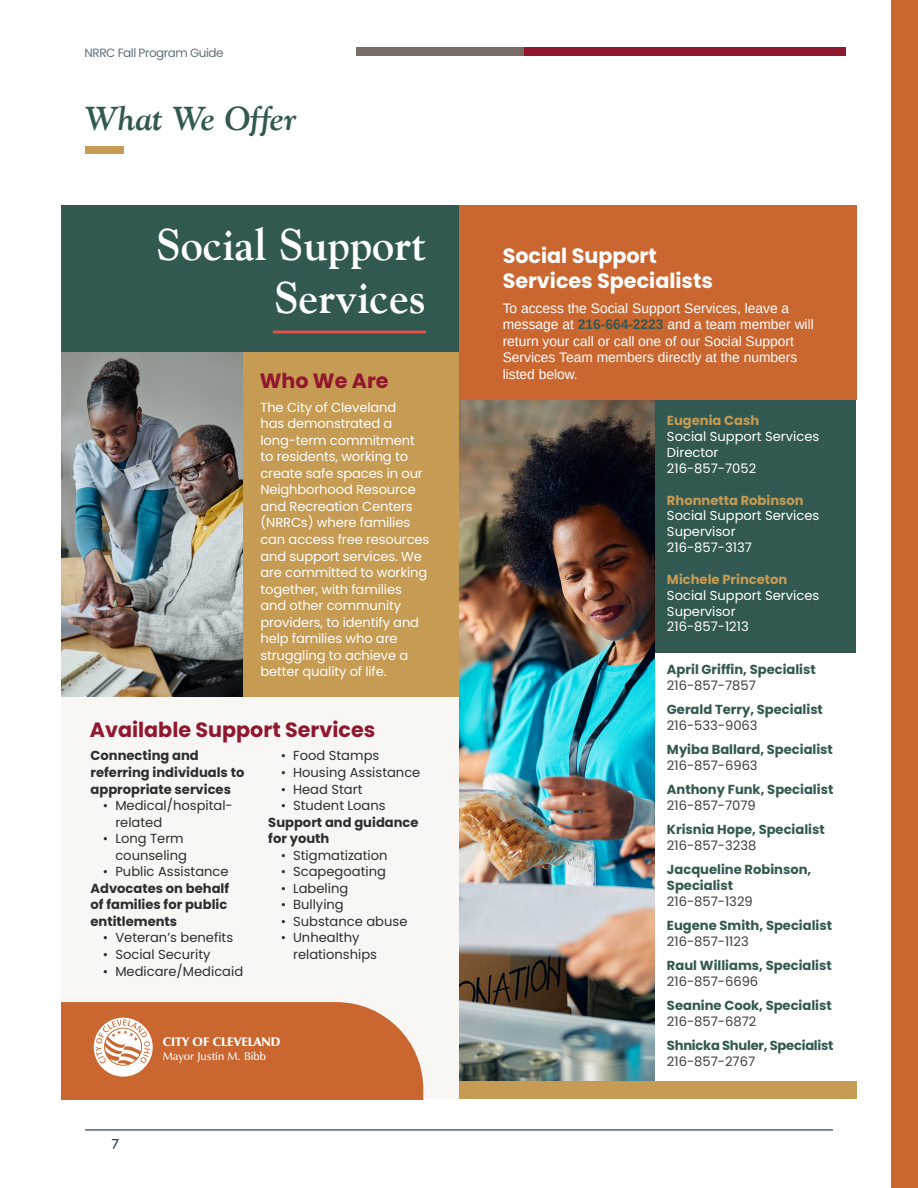
<style>
.page{position:relative;width:918px;height:1188px;background:#fff}
.page>*{position:absolute;margin:0;border:0;box-sizing:border-box;transform-origin:0 0}
.t1{font:700 44.1px/52.9px "Goudy";color:#fff;text-align:right}
.t2{font:italic 700 33px "Goudy";color:#315951}
.t3{font:700 20.7px "Poppins";color:#91172f}
.t4{font:700 20.7px/24.8px "Poppins";color:#fff}
.t5{font:13.8px/16.5px "Arimo";color:#fff}
.t6{font:500 13.5px "Raleway";color:#0e384f}
.t7{font:13.05px/16.5px "Poppins";letter-spacing:-.01em;color:#fff}
.t8{font:700 13.05px/15.9px "Poppins";color:#315951}
.t9{font:13.05px/16.5px "Poppins";color:#2e2d30}
.t10{font:700 13.05px/16.5px "Poppins";color:#2e2d30}
.t11{font:700 13.05px/15.9px "Poppins";letter-spacing:-.02em;color:#315951}
.t12{font:900 12.6px "Zapf Humanist 601 BT";color:#fff}
.t13{font:12px "Poppins";letter-spacing:-.04em;color:#5c7380}
.t14{font:600 11.4px "Zapf Humanist 601 BT";color:#fff}
.s1{font-weight:400}
.s2{font-weight:700;color:#315951}
.s3{font-weight:700;color:#c69b53}
.s4{font-weight:400;color:#3e3e3c}
</style>
<div class="page">
<hr style="left:85px;top:1129px;width:748px;height:1px;background:#0e384f">
<img style="left:62px;top:352px;width:182px;height:346px">
<div style="left:244px;top:352px;width:215px;height:346px;background:#c69b53"></div>
<div style="left:62px;top:698px;width:397px;height:401px;background:#f8f7f4"></div>
<div style="left:62px;top:206px;width:397px;height:146px;background:#315951"></div>
<hr style="left:273px;top:331px;width:153px;height:2px;background:#ef4e46">
<svg style="left:62px;top:1002px;width:361px;height:97px;background:#cf7544"></svg>
<div style="left:655px;top:400px;width:201px;height:252px;background:#315951"></div>
<div style="left:459px;top:206px;width:397px;height:194px;background:#ca662f"></div>
<img style="left:459px;top:400px;width:196px;height:682px">
<div style="left:459px;top:1082px;width:397px;height:17px;background:#c69b53"></div>
<div style="left:891px;top:0;width:27px;height:1188px;background:#ca662f"></div>
<div style="left:523px;top:47px;width:323px;height:9px;background:#91172f"></div>
<div style="left:356px;top:47px;width:167px;height:9px;background:#796e65"></div>
<div style="left:85px;top:146px;width:39px;height:8px;background:#c69b53"></div>
<p class="t13" style="left:85px;top:46px;width:141px">NRRC Fall Program Guide</p>
<p class="t2" style="left:85px;top:98px;width:213px">What We Offer</p>
<p class="t1" style="left:156px;top:217px;width:271px">Social Support<br>Services</p>
<p class="t3" style="left:260px;top:369px;width:130px">Who We Are</p>
<p class="t7" style="left:260px;top:399px;width:170px">The City of Cleveland<br>has demonstrated a long-term commitment to residents, working to create safe spaces in our<br>Neighborhood Resource and Recreation Centers (NRRCs) where families can access free resources and support services. We are committed to working together, with families and other community providers, to identify and help families who are struggling to achieve a better quality of life.</p>
<p class="t3" style="left:90px;top:717px;width:287px">Available Support Services</p>
<p class="t10" style="left:91px;top:748px;width:155px">Connecting and referring individuals to appropriate services</p>
<p class="t9" style="left:115px;top:797px;width:119px;text-indent:-12px">• Medical/hospital&shy;related</p>
<p class="t9" style="left:103px;top:830px;width:86px;text-align:right">• Long Term counseling</p>
<p class="t10" style="left:91px;top:864px;width:140px;text-indent:12px"><span class="s1">• Public Assistance<br></span>Advocates on behalf of families for public entitlements</p>
<p class="t9" style="left:103px;top:930px;width:132px">• Veteran’s benefits</p>
<p class="t9" style="left:103px;top:946px;width:109px">• Social Security</p>
<p class="t9" style="left:103px;top:963px;width:142px">• Medicare/Medicaid</p>
<p class="t9" style="left:281px;top:748px;width:100px">• Food Stamps</p>
<p class="t9" style="left:281px;top:764px;width:141px">• Housing Assistance</p>
<p class="t9" style="left:281px;top:781px;width:83px">• Head Start</p>
<p class="t10" style="left:268px;top:797px;width:152px;text-indent:12px"><span class="s1">• Student Loans<br></span>Support and guidance for youth</p>
<p class="t9" style="left:281px;top:847px;width:108px">• Stigmatization</p>
<p class="t9" style="left:281px;top:863px;width:107px">• Scapegoating</p>
<p class="t9" style="left:281px;top:880px;width:69px">• Labeling</p>
<p class="t9" style="left:281px;top:897px;width:65px">• Bullying</p>
<p class="t9" style="left:281px;top:913px;width:128px">• Substance abuse</p>
<p class="t9" style="left:293px;top:930px;width:85px;text-indent:-12px">• Unhealthy relationships</p>
<p class="t6" style="left:112px;top:1135px;width:9px">7</p>
<p class="t12" style="left:163px;top:1034px;width:119px">CITY OF CLEVELAND</p>
<p class="t14" style="left:163px;top:1049px;width:105px">Mayor Justin M. Bibb</p>
<p class="t4" style="left:503px;top:243px;width:212px">Social Support<br>Services Specialists</p>
<p class="t5" style="left:503px;top:300px;width:313px">To access the Social Support Services, leave a message at <span class="s2">216-664-2223</span> and a team member will return your call or call one of our Social Support Services Team members directly at the numbers listed below.</p>
<p class="t7" style="left:667px;top:413px;width:154px;line-height:15.9px"><span class="s3">Eugenia Cash<br></span>Social Support Services<br>Director<br>216-857-7052</p>
<p class="t7" style="left:667px;top:492px;width:154px;line-height:15.9px"><span class="s3">Rhonnetta Robinson<br></span>Social Support Services<br>Supervisor<br>216-857-3137</p>
<p class="t7" style="left:667px;top:571px;width:154px;line-height:15.9px"><span class="s3">Michele Princeton<br></span>Social Support Services<br>Supervisor<br>216-857-1213</p>
<p class="t8" style="left:667px;top:662px;width:150px">April Griffin, Specialist<br><span class="s4">216-857-7857</span></p>
<p class="t8" style="left:667px;top:702px;width:157px">Gerald Terry, Specialist<br><span class="s4">216-533-9063</span></p>
<p class="t8" style="left:667px;top:742px;width:167px">Myiba Ballard, Specialist<br><span class="s4">216-857-6963</span></p>
<p class="t8" style="left:667px;top:782px;width:168px">Anthony Funk, Specialist<br><span class="s4">216-857-7079</span></p>
<p class="t8" style="left:667px;top:822px;width:159px">Krisnia Hope, Specialist<br><span class="s4">216-857-3238</span></p>
<p class="t8" style="left:667px;top:862px;width:146px">Jacqueline Robinson,<br>Specialist<br><span class="s4">216-857-1329</span></p>
<p class="t8" style="left:667px;top:918px;width:167px">Eugene Smith, Specialist<br><span class="s4">216-857-1123</span></p>
<p class="t8" style="left:667px;top:958px;width:166px">Raul Williams, Specialist<br><span class="s4">216-857-6696</span></p>
<p class="t8" style="left:667px;top:998px;width:166px">Seanine Cook, Specialist<br><span class="s4">216-857-6872</span></p>
<p class="t11" style="left:667px;top:1038px;width:168px">Shnicka Shuler, Specialist<br><span class="s4">216-857-2767</span></p>
</div>
